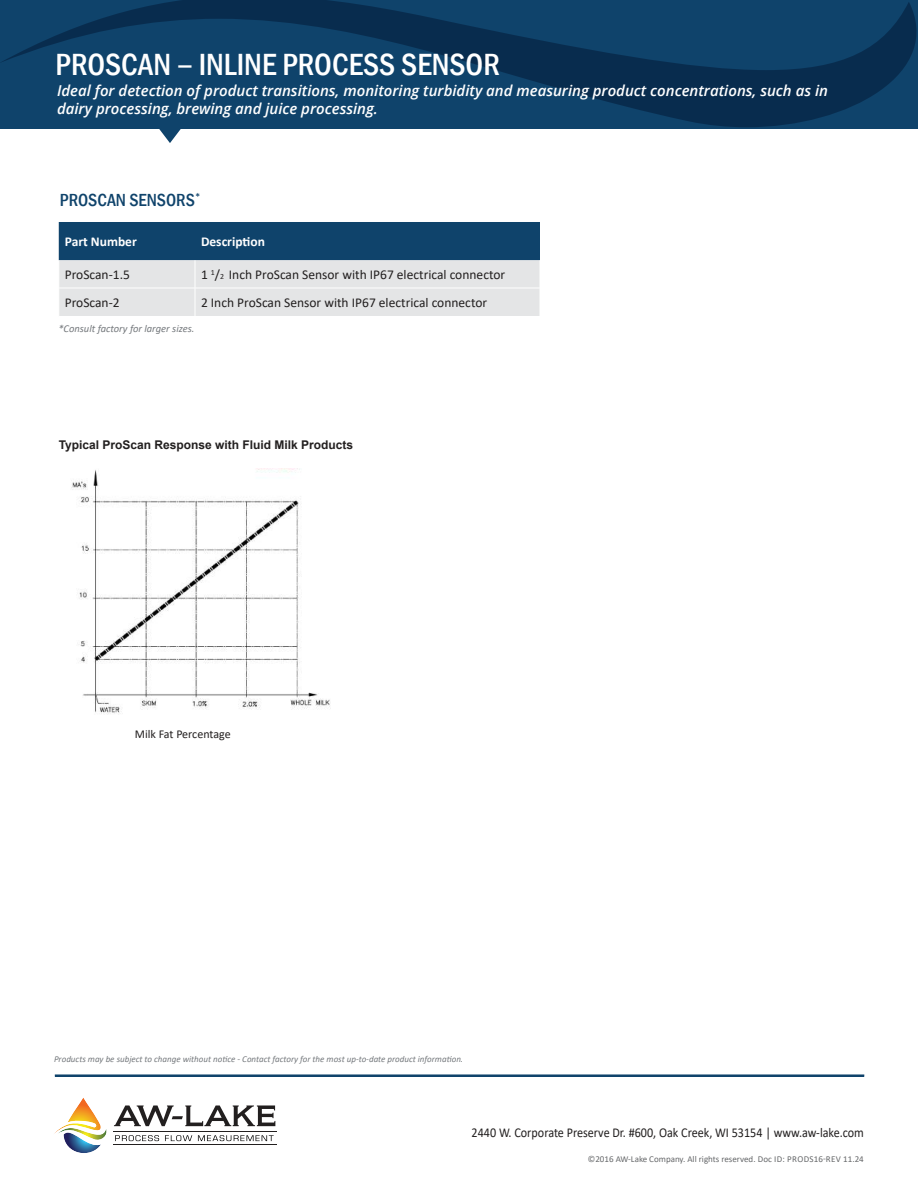
<style>
.page{position:relative;width:918px;height:1188px;background:#fff}
.page>*{position:absolute;margin:0;border:0;box-sizing:border-box;transform-origin:0 0}
.t1{font:500 condensed 31.5px "Franklin Gothic";color:#fff}
.t2{font:500 condensed 18px "Franklin Gothic";color:#0f436b}
.t3{font:italic 600 15px/18px "Open Sans";color:#fff}
.t4{font:13.5px "Calibri";color:#221f1f}
.t5{font:13.5px "Calibri";color:#221f1f;scale:.9 1}
.t6{font:700 13.5px "Calibri";color:#fff}
.t7{font:700 12px "Arial";color:#221f1f}
.t8{font:12px "Calibri";letter-spacing:-.005em;color:#221f1f}
.t9{font:italic 10.5px "Calibri";color:#75797d}
.t10{font:italic 9px "Calibri";color:#75797d}
.t11{font:9px "Calibri";color:#66686a}
.s1{font-family:"Open Sans";font-weight:400;font-stretch:normal}
.s2{font-size:7.8px}
</style>
<div class="page">
<svg style="left:0;top:0;width:918px;height:129px;background:#0d3c63"></svg>
<svg style="left:158px;top:128px;width:24px;height:15px"></svg>
<svg style="left:58px;top:222px;width:482px;height:94px;background:#8da3b3"></svg>
<hr style="left:59px;top:288px;width:136px;height:1px;background:#fff">
<hr style="left:195px;top:288px;width:345px;height:1px;background:#fff">
<img style="left:71px;top:469px;width:260px;height:245px">
<img style="left:64px;top:1140px;width:37px;height:13px">
<img style="left:54px;top:1098px;width:47px;height:36px">
<img style="left:57px;top:1128px;width:50px;height:12px">
<svg style="left:114px;top:1105px;width:161px;height:21px"></svg>
<hr style="left:113px;top:1131px;width:164px;height:1px;background:#221f1f">
<hr style="left:113px;top:1144px;width:164px;height:1px;background:#221f1f">
<svg style="left:115px;top:1135px;width:44px;height:6px"></svg>
<svg style="left:165px;top:1135px;width:27px;height:6px"></svg>
<svg style="left:198px;top:1135px;width:76px;height:6px"></svg>
<div style="left:55px;top:1075px;width:809px;height:1px;border:1px solid #0f436b"></div>
<h1 class="t1" style="left:56px;top:46px;width:446px">PROSCAN <span class="s1">–</span> INLINE PROCESS SENSOR</h1>
<p class="t3" style="left:57px;top:83px;width:772px">Ideal for detection of product transitions, monitoring turbidity and measuring product concentrations, such as in dairy processing, brewing and juice processing.</p>
<p class="t2" style="left:60px;top:189px;width:142px">PROSCAN SENSORS<sup>*</sup></p>
<p class="t6" style="left:65px;top:234px;width:74px">Part Number</p>
<p class="t6" style="left:201px;top:232px;width:66px">Description</p>
<p class="t4" style="left:65px;top:265px;width:67px">ProScan-1.5</p>
<p class="t4" style="left:201px;top:270px;width:306px">1 <sup>1</sup>/<span class="s2">2</span> Inch ProScan Sensor with IP67 electrical connector</p>
<p class="t4" style="left:65px;top:298px;width:56px">ProScan-2</p>
<p class="t4" style="left:201px;top:293px;width:288px">2 Inch ProScan Sensor with IP67 electrical connector</p>
<p class="t9" style="left:58px;top:325px;width:138px">*Consult factory for larger sizes.</p>
<p class="t7" style="left:59px;top:440px;width:296px">Typical ProScan Response with Fluid Milk Products</p>
<p class="t8" style="left:135px;top:729px;width:97px">Milk Fat Percentage</p>
<p class="t10" style="left:54px;top:1053px;width:411px">Products may be subject to change without notice - Contact factory for the most up-to-date product information.</p>
<p class="t5" style="left:472px;top:1123px;width:437px">2440 W. Corporate Preserve Dr. #600, Oak Creek, WI 53154 | www.aw-lake.com</p>
<p class="t11" style="left:588px;top:1155px;width:277px">©2016 AW-Lake Company. All rights reserved. Doc ID: PRODS16-REV 11.24</p>
</div>
